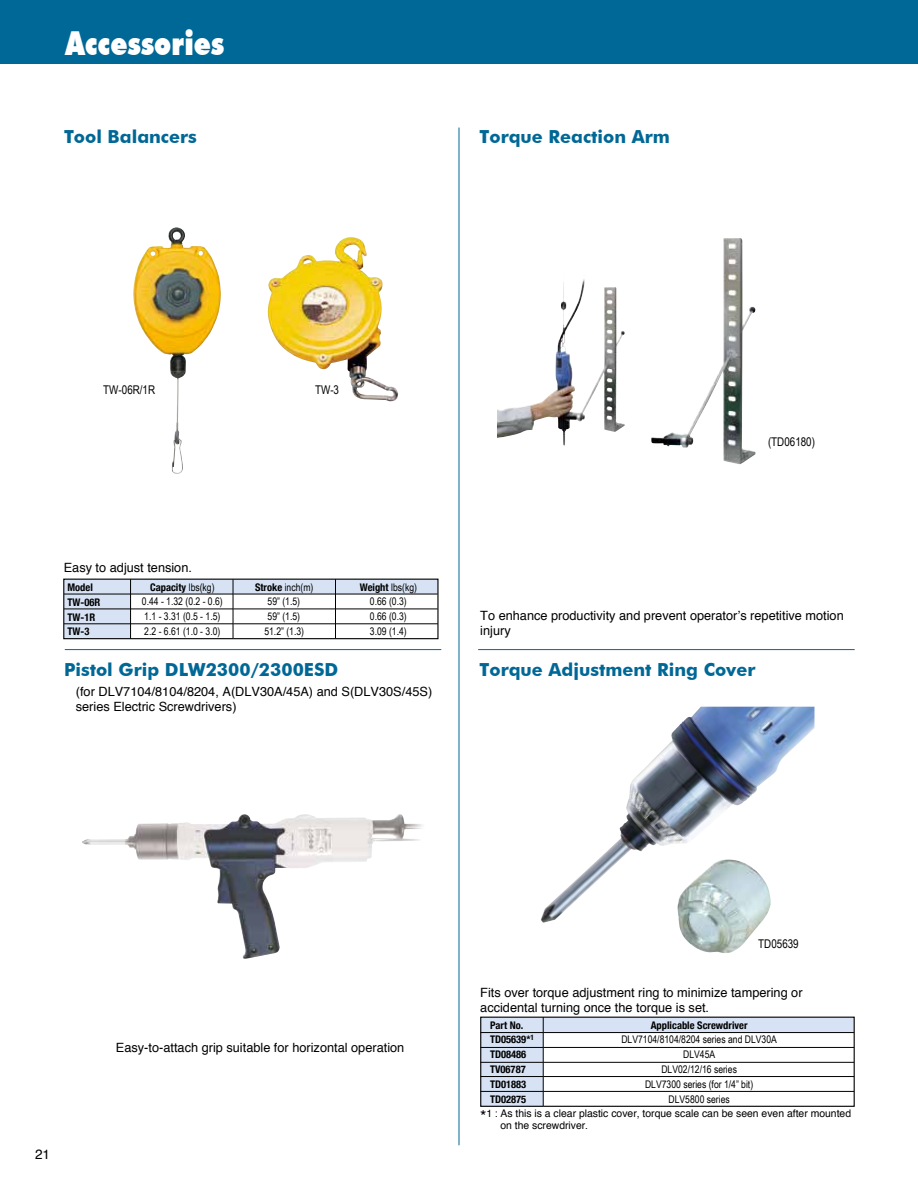
<style>
.page{position:relative;width:918px;height:1188px;background:#fff}
.page>*{position:absolute;margin:0;border:0;box-sizing:border-box;transform-origin:0 0}
.t1{font:900 33px "Futura BT";letter-spacing:.01em;color:#fff;scale:.8 1}
.t2{font:700 18px "Futura BT";color:#006896}
.t3{font:13.5px "Helvetica";color:#000}
.t4{font:12.75px/15px "Helvetica";color:#000}
.t5{font:12px "Arial Narrow";color:#000}
.t6{font:10.5px/14.9px "Arial Narrow";color:#000;text-align:center}
.t7{font:700 condensed 10.5px/14.9px "Helvetica Neue";color:#000}
.t8{font:10.5px/12px "Helvetica";color:#000}
.s1{font-family:"Arial Narrow";font-weight:400;font-stretch:normal}
.s2{font-family:"Helvetica Neue";font-weight:700;font-stretch:condensed}
.s3{font-size:16.5px}
</style>
<div class="page">
<div style="left:0;top:0;width:918px;height:64px;background:#006896"></div>
<div style="left:480px;top:1017px;width:374px;height:16px;background:#d7e3f4"></div>
<div style="left:480px;top:1017px;width:63px;height:89px;background:#d7e3f4"></div>
<div style="left:480px;top:1017px;width:375px;height:90px;border:1px solid #000"></div>
<hr style="left:481px;top:1032px;width:373px;height:1px;background:#000">
<hr style="left:481px;top:1047px;width:373px;height:1px;background:#000">
<hr style="left:481px;top:1062px;width:373px;height:1px;background:#000">
<hr style="left:481px;top:1076px;width:373px;height:1px;background:#000">
<hr style="left:481px;top:1091px;width:373px;height:1px;background:#000">
<hr style="left:543px;top:1017px;width:1px;height:89px;background:#000">
<hr style="left:459px;top:128px;width:1px;height:1017px;background:#006896">
<hr style="left:478px;top:649px;width:377px;height:1px;background:#006896">
<img style="left:267px;top:237px;width:131px;height:165px">
<img style="left:133px;top:227px;width:88px;height:247px">
<img style="left:541px;top:707px;width:273px;height:216px">
<div style="left:129px;top:579px;width:309px;height:15px;background:#d7e3f4"></div>
<div style="left:64px;top:579px;width:67px;height:60px;background:#d7e3f4"></div>
<div style="left:63px;top:579px;width:376px;height:60px;border:1px solid #000"></div>
<hr style="left:64px;top:594px;width:374px;height:1px;background:#000">
<hr style="left:64px;top:609px;width:374px;height:1px;background:#000">
<hr style="left:64px;top:624px;width:374px;height:1px;background:#000">
<hr style="left:130px;top:579px;width:1px;height:60px;background:#000">
<hr style="left:233px;top:579px;width:1px;height:60px;background:#000">
<hr style="left:335px;top:579px;width:1px;height:60px;background:#000">
<img style="left:677px;top:859px;width:94px;height:94px">
<img style="left:651px;top:238px;width:105px;height:226px">
<img style="left:497px;top:279px;width:128px;height:167px">
<hr style="left:65px;top:649px;width:376px;height:1px;background:#006896">
<img style="left:82px;top:814px;width:317px;height:145px">
<h1 class="t1" style="left:65px;top:24px;width:200px">Accessories</h1>
<h2 class="t2" style="left:64px;top:126px;width:135px">Tool Balancers</h2>
<h2 class="t2" style="left:480px;top:126px;width:192px">Torque Reaction Arm</h2>
<p class="t5" style="left:103px;top:381px;width:53px">TW-06R/1R</p>
<p class="t5" style="left:315px;top:381px;width:26px">TW-3</p>
<p class="t4" style="left:64px;top:560px;width:130px">Easy to adjust tension.</p>
<p class="t7" style="left:68px;top:579px;width:34px">Model<br>TW-06R<br>TW-1R<br>TW-3</p>
<p class="t7" style="left:150px;top:579px;width:66px">Capacity <span class="s1">lbs(kg)</span></p>
<p class="t6" style="left:142px;top:594px;width:82px;text-align:left">0.44 - 1.32 (0.2 - 0.6)<br>1.1 - 3.31 (0.5 - 1.5)<br>2.2 - 6.61 (1.0 - 3.0)</p>
<p class="t6" style="left:255px;top:580px;width:60px"><span class="s2">Stroke</span> inch(m)<br>59” (1.5)<br>59” (1.5)<br>51.2” (1.3)</p>
<h2 class="t2" style="left:64px;top:659px;width:276px">Pistol Grip DLW2300/2300ESD</h2>
<p class="t6" style="left:360px;top:580px;width:59px"><span class="s2">Weight</span> lbs(kg)<br>0.66 (0.3)<br>0.66 (0.3)<br>3.09 (1.4)</p>
<p class="t4" style="left:76px;top:684px;width:358px">(for DLV7104/8104/8204, A(DLV30A/45A) and S(DLV30S/45S) series Electric Screwdrivers)</p>
<p class="t5" style="left:768px;top:433px;width:49px">(TD06180)</p>
<p class="t4" style="left:480px;top:608px;width:365px">To enhance productivity and prevent operator’s repetitive motion injury</p>
<h2 class="t2" style="left:480px;top:659px;width:277px">Torque Adjustment Ring Cover</h2>
<p class="t3" style="left:35px;top:1144px;width:17px">21</p>
<p class="t4" style="left:116px;top:1040px;width:290px">Easy-to-attach grip suitable for horizontal operation</p>
<p class="t5" style="left:758px;top:935px;width:42px">TD05639</p>
<p class="t4" style="left:480px;top:985px;width:324px">Fits over torque adjustment ring to minimize tampering or accidental turning once the torque is set.</p>
<p class="t7" style="left:651px;top:1017px;width:98px">Applicable Screwdriver</p>
<p class="t6" style="left:621px;top:1032px;width:157px">DLV7104/8104/8204 series and DLV30A<br>DLV45A<br>DLV02/12/16 series<br>DLV7300 series (for 1/4” bit)<br>DLV5800 series</p>
<p class="t7" style="left:490px;top:1017px;width:45px">Part No.<br>TD05639*<sup>1<br></sup>TD08486<br>TV06787<br>TD01883<br>TD02875</p>
<p class="t8" style="left:500px;top:1108px;width:352px;text-indent:-20px"><span class="s3">*</span>1 : As this is a clear plastic cover, torque scale can be seen even after mounted on the screwdriver.</p>
</div>
